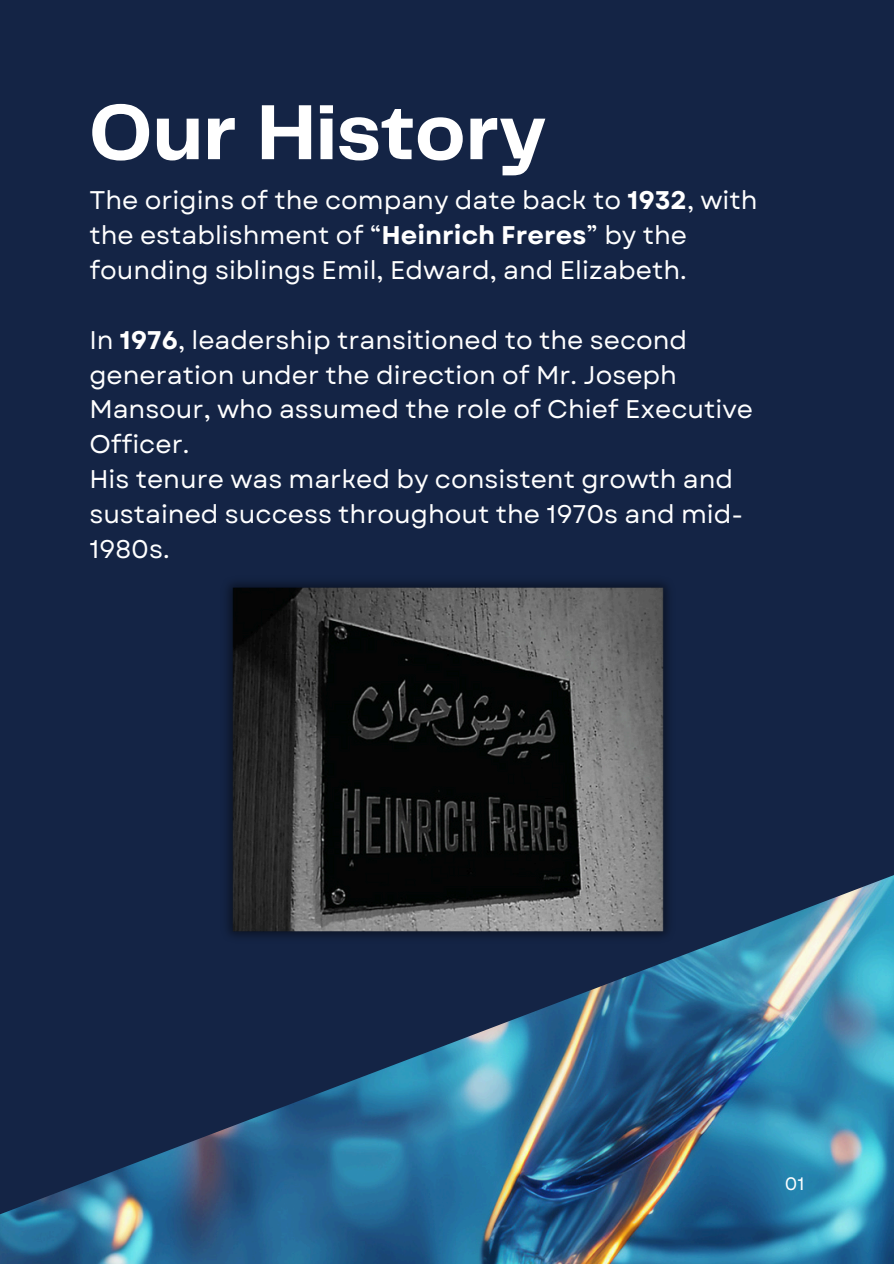
<style>
.page{position:relative;width:894px;height:1264px;background:#fff}
.page>*{position:absolute;margin:0;border:0;box-sizing:border-box;transform-origin:0 0}
.t1{font:700 81px "Telegraf";color:#fff}
.t2{font:25.5px/35px "Garet";color:#fff}
.t3{font:18px "Garet";color:#fff}
.s1{font-weight:700}
</style>
<div class="page">
<div style="left:0;top:0;width:893px;height:1263px;background:#142445"></div>
<img style="left:0;top:875px;width:893px;height:388px">
<img style="left:212px;top:582px;width:471px;height:365px">
<h1 class="t1" style="left:89px;top:98px;width:459px">Our History</h1>
<p class="t2" style="left:89px;top:183px;width:669px">The origins of the company date back to <span class="s1">1932</span>, with the establishment of “<span class="s1">Heinrich Freres</span>” by the founding siblings Emil, Edward, and Elizabeth.</p>
<p class="t2" style="left:89px;top:322px;width:665px">In <span class="s1">1976</span>, leadership transitioned to the second generation under the direction of Mr. Joseph Mansour, who assumed the role of Chief Executive Officer.<br>His tenure was marked by consistent growth and sustained success throughout the 1970s and mid-1980s.</p>
<p class="t3" style="left:784px;top:1170px;width:21px">01</p>
</div>
